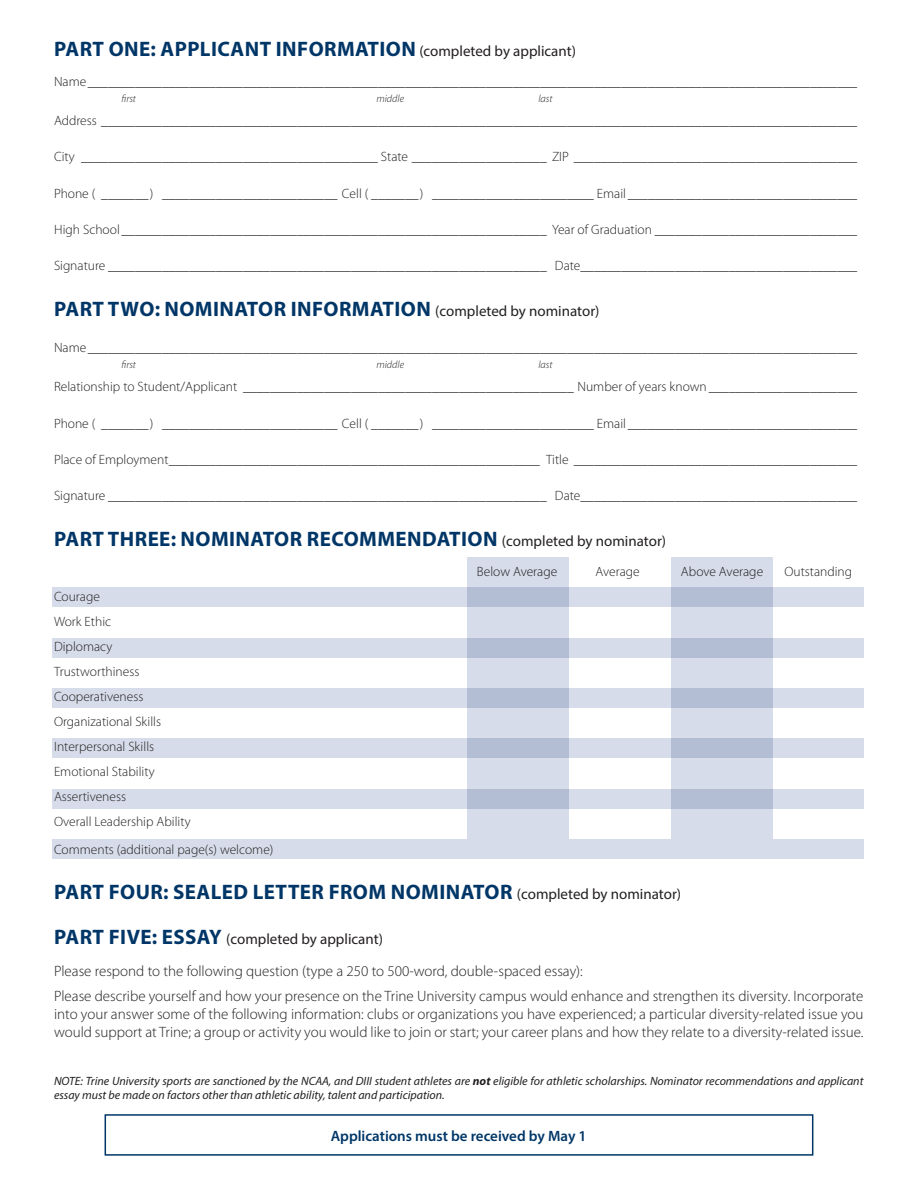
<style>
.page{position:relative;width:918px;height:1188px;background:#fff}
.page>*{position:absolute;margin:0;border:0;box-sizing:border-box;transform-origin:0 0}
.t1{font:700 21px "Myriad Pro";letter-spacing:.02em;color:#003667}
.t2{font:300 15px/18px "Myriad Pro";color:#231f20}
.t3{font:600 15px "Myriad Pro";color:#003667}
.t4{font:300 13.5px/25px "Myriad Pro";color:#231f20}
.t5{font:italic 12px/14.4px "Myriad Pro";color:#231f20}
.t6{font:italic 300 10.5px "Myriad Pro";color:#231f20}
.s1{font-weight:400;font-size:15px;color:#231f20}
.s2{font-weight:700;font-size:21px;color:#003667}
.s3{font-weight:400}
.s4{font-weight:700}
</style>
<div class="page">
<div style="left:105px;top:1114px;width:708px;height:42px;border:2px solid #003667"></div>
<div style="left:52px;top:839px;width:812px;height:20px;background:#d6dce9"></div>
<div style="left:52px;top:789px;width:812px;height:19px;background:#d6dce9"></div>
<div style="left:52px;top:738px;width:812px;height:20px;background:#d6dce9"></div>
<div style="left:52px;top:688px;width:812px;height:20px;background:#d6dce9"></div>
<div style="left:52px;top:638px;width:812px;height:19px;background:#d6dce9"></div>
<div style="left:52px;top:588px;width:812px;height:19px;background:#d6dce9"></div>
<svg style="left:467px;top:557px;width:102px;height:282px;background:#c9d1e1"></svg>
<svg style="left:671px;top:557px;width:102px;height:282px;background:#c9d1e1"></svg>
<h1 class="t1" style="left:54px;top:35px;width:523px">PART ONE: APPLICANT INFORMATION <span class="s1">(completed by applicant)</span></h1>
<p class="t4" style="left:54px;top:69px;width:805px">Name__________________________________________________________________________________________________________________</p>
<p class="t6" style="left:122px;top:92px;width:16px">first</p>
<p class="t6" style="left:376px;top:92px;width:29px">middle</p>
<p class="t6" style="left:539px;top:92px;width:16px">last</p>
<p class="t4" style="left:54px;top:108px;width:805px">Address ________________________________________________________________________________________________________________</p>
<p class="t4" style="left:54px;top:144px;width:805px">City ____________________________________________ State ____________________ ZIP __________________________________________</p>
<p class="t4" style="left:54px;top:180px;width:805px">Phone ( _______) __________________________ Cell ( _______) ________________________ Email__________________________________</p>
<p class="t4" style="left:54px;top:217px;width:805px">High School_______________________________________________________________ Year of Graduation ______________________________</p>
<p class="t4" style="left:54px;top:253px;width:805px">Signature _________________________________________________________________ Date_________________________________________</p>
<h1 class="t1" style="left:54px;top:295px;width:547px">PART TWO: NOMINATOR INFORMATION <span class="s1">(completed by nominator)</span></h1>
<p class="t4" style="left:54px;top:335px;width:805px">Name__________________________________________________________________________________________________________________</p>
<p class="t6" style="left:122px;top:358px;width:16px">first</p>
<p class="t6" style="left:376px;top:358px;width:29px">middle</p>
<p class="t6" style="left:539px;top:358px;width:16px">last</p>
<p class="t4" style="left:54px;top:374px;width:805px">Relationship to Student/Applicant _________________________________________________ Number of years known ______________________</p>
<p class="t4" style="left:54px;top:410px;width:805px">Phone ( _______) __________________________ Cell ( _______) ________________________ Email__________________________________</p>
<p class="t4" style="left:54px;top:447px;width:805px">Place of Employment_______________________________________________________ Title __________________________________________</p>
<p class="t4" style="left:54px;top:483px;width:805px">Signature _________________________________________________________________ Date_________________________________________</p>
<h1 class="t1" style="left:54px;top:525px;width:614px">PART THREE: NOMINATOR RECOMMENDATION <span class="s1">(completed by nominator)</span></h1>
<p class="t4" style="left:477px;top:558px;width:82px">Below Average</p>
<p class="t4" style="left:595px;top:558px;width:46px">Average</p>
<p class="t4" style="left:681px;top:558px;width:84px">Above Average</p>
<p class="t4" style="left:784px;top:558px;width:69px">Outstanding</p>
<p class="t4" style="left:54px;top:583px;width:138px">Courage<br>Work Ethic<br>Diplomacy<br>Trustworthiness<br>Cooperativeness<br>Organizational Skills<br>Interpersonal Skills<br>Emotional Stability<br>Assertiveness<br>Overall Leadership Ability</p>
<p class="t4" style="left:54px;top:836px;width:221px">Comments (additional page(s) welcome)</p>
<h1 class="t1" style="left:54px;top:878px;width:628px">PART FOUR: SEALED LETTER FROM NOMINATOR <span class="s1">(completed by nominator)</span></h1>
<p class="t2" style="left:54px;top:924px;width:530px;line-height:31.5px"><span class="s2">PART FIVE: ESSAY</span> <span class="s3">(completed by applicant)<br></span>Please respond to the following question (type a 250 to 500-word, double-spaced essay):</p>
<p class="t2" style="left:54px;top:987px;width:811px;text-align:justify">Please describe yourself and how your presence on the Trine University campus would enhance and strengthen its diversity. Incorporate into your answer some of the following information: clubs or organizations you have experienced; a particular diversity-related issue you would support at Trine; a group or activity you would like to join or start; your career plans and how they relate to a diversity-related issue.</p>
<p class="t5" style="left:54px;top:1073px;width:811px">NOTE: Trine University sports are sanctioned by the NCAA, and DIII student athletes are <span class="s4">not</span> eligible for athletic scholarships. Nominator recommendations and applicant essay must be made on factors other than athletic ability, talent and participation.</p>
<p class="t3" style="left:331px;top:1127px;width:257px">Applications must be received by May 1</p>
</div>
